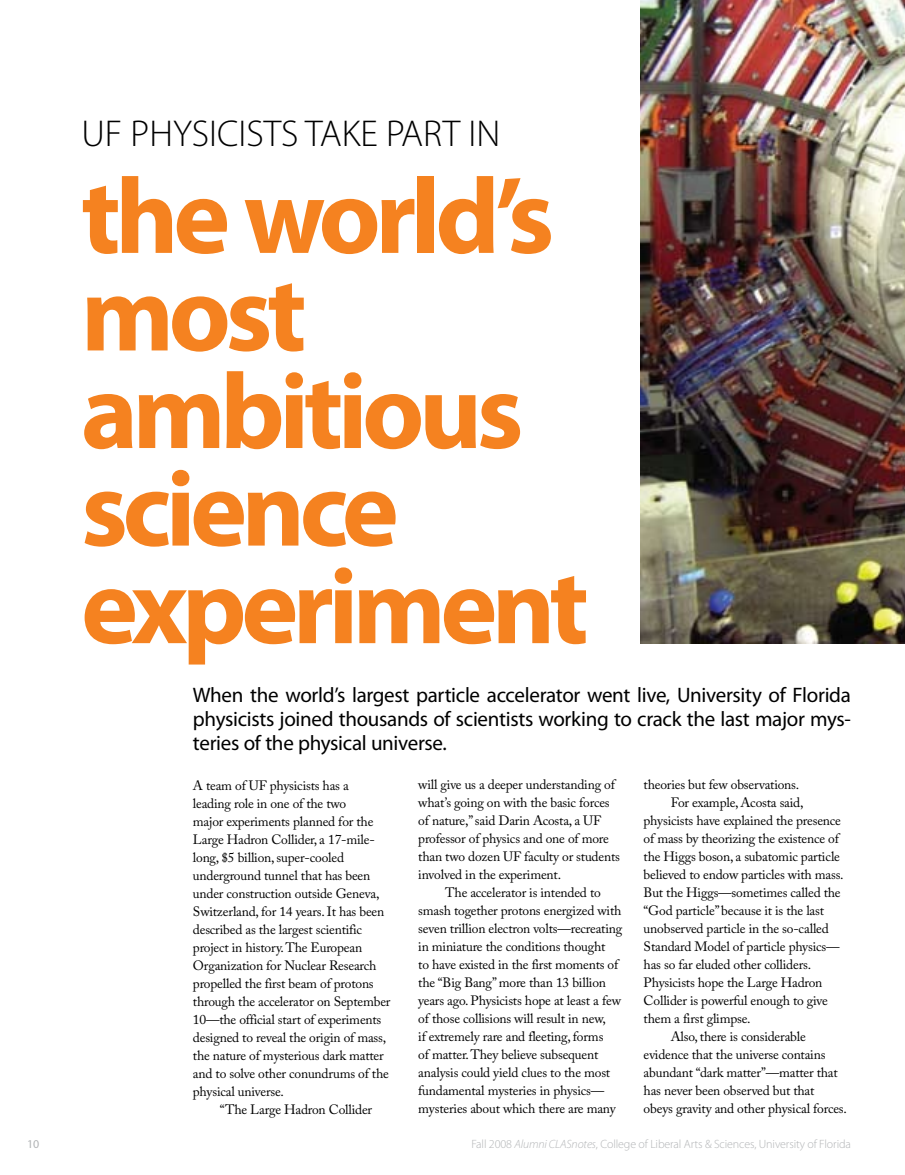
<style>
.page{position:relative;width:905px;height:1175px;background:#fff}
.page>*{position:absolute;margin:0;border:0;box-sizing:border-box;transform-origin:0 0}
.t1{font:700 108px/97.5px "Myriad Pro";letter-spacing:-.05em;color:#f58220}
.t2{font:300 37.5px "Myriad Pro";color:#000}
.t3{font:21px/24px "Myriad Pro";letter-spacing:-.015em;color:#000;text-align:justify}
.t4{font:13.5px/18px "Adobe Caslon Pro";letter-spacing:-.015em;color:#000}
.t5{font:300 12px "Myriad Pro";letter-spacing:-.01em;color:#b2b4b6}
.t6{font:12px "Myriad Pro";color:#b2b4b6}
.s1{font-style:italic}
</style>
<div class="page">
<img style="left:640px;top:0;width:264px;height:643px">
<h2 class="t2" style="left:81px;top:113px;width:420px">UF physicists take part in</h2>
<h1 class="t1" style="left:81px;top:169px;width:509px">the world’s most ambitious science experiment</h1>
<h3 class="t3" style="left:193px;top:683px;width:659px">When the world’s largest particle accelerator went live, University of Florida physicists joined thousands of scientists working to crack the last major mys&shy;teries of the physical universe.</h3>
<p class="t4" style="left:193px;top:776px;width:199px">A team of UF physicists has a<br>leading role in one of the two<br>major experiments planned for the Large Hadron Collider, a 17-mile&shy;long, $5 billion, super-cooled underground tunnel that has been under construction outside Geneva, Switzerland, for 14 years. It has been described as the largest scientific project in history. The European Organization for Nuclear Research propelled the first beam of protons through the accelerator on September 10—the official start of experiments designed to reveal the origin of mass, the nature of mysterious dark matter and to solve other conundrums of the physical universe.</p>
<p class="t4" style="left:220px;top:1099px;width:154px">“The Large Hadron Collider</p>
<p class="t4" style="left:418px;top:775px;width:203px">will give us a deeper understanding of what’s going on with the basic forces of nature,” said Darin Acosta, a UF professor of physics and one of more than two dozen UF faculty or students involved in the experiment.</p>
<p class="t4" style="left:418px;top:883px;width:205px;text-indent:27px">The accelerator is intended to smash together protons energized with seven trillion electron volts—recreating in miniature the conditions thought<br>to have existed in the first moments of the “Big Bang” more than 13 billion years ago. Physicists hope at least a few of those collisions will result in new,<br>if extremely rare and fleeting, forms<br>of matter. They believe subsequent analysis could yield clues to the most fundamental mysteries in physics— mysteries about which there are many</p>
<p class="t4" style="left:643px;top:775px;width:157px">theories but few observations.</p>
<p class="t4" style="left:670px;top:793px;width:134px">For example, Acosta said,</p>
<p class="t4" style="left:643px;top:811px;width:199px">physicists have explained the presence</p>
<p class="t4" style="left:643px;top:829px;width:197px">of mass by theorizing the existence of</p>
<p class="t4" style="left:643px;top:847px;width:198px">the Higgs boson, a subatomic particle</p>
<p class="t4" style="left:643px;top:865px;width:201px">believed to endow particles with mass.</p>
<p class="t4" style="left:643px;top:883px;width:198px">But the Higgs—sometimes called the</p>
<p class="t4" style="left:643px;top:901px;width:182px">“God particle” because it is the last</p>
<p class="t4" style="left:643px;top:919px;width:187px">unobserved particle in the so-called</p>
<p class="t4" style="left:643px;top:937px;width:197px">Standard Model of particle physics—</p>
<p class="t4" style="left:643px;top:955px;width:169px">has so far eluded other colliders.</p>
<p class="t4" style="left:643px;top:973px;width:180px">Physicists hope the Large Hadron</p>
<p class="t4" style="left:643px;top:991px;width:186px">Collider is powerful enough to give</p>
<p class="t4" style="left:643px;top:1009px;width:108px">them a first glimpse.</p>
<p class="t4" style="left:670px;top:1027px;width:137px">Also, there is considerable</p>
<p class="t4" style="left:643px;top:1045px;width:183px">evidence that the universe contains</p>
<p class="t4" style="left:643px;top:1063px;width:196px">abundant “dark matter”—matter that</p>
<p class="t4" style="left:643px;top:1081px;width:172px">has never been observed but that</p>
<p class="t4" style="left:643px;top:1099px;width:205px">obeys gravity and other physical forces.</p>
<p class="t6" style="left:27px;top:1137px;width:14px">10</p>
<p class="t5" style="left:471px;top:1137px;width:381px">Fall 2008 <span class="s1">Alumni CLASnotes</span>, College of Liberal Arts &amp; Sciences, University of Florida</p>
</div>
